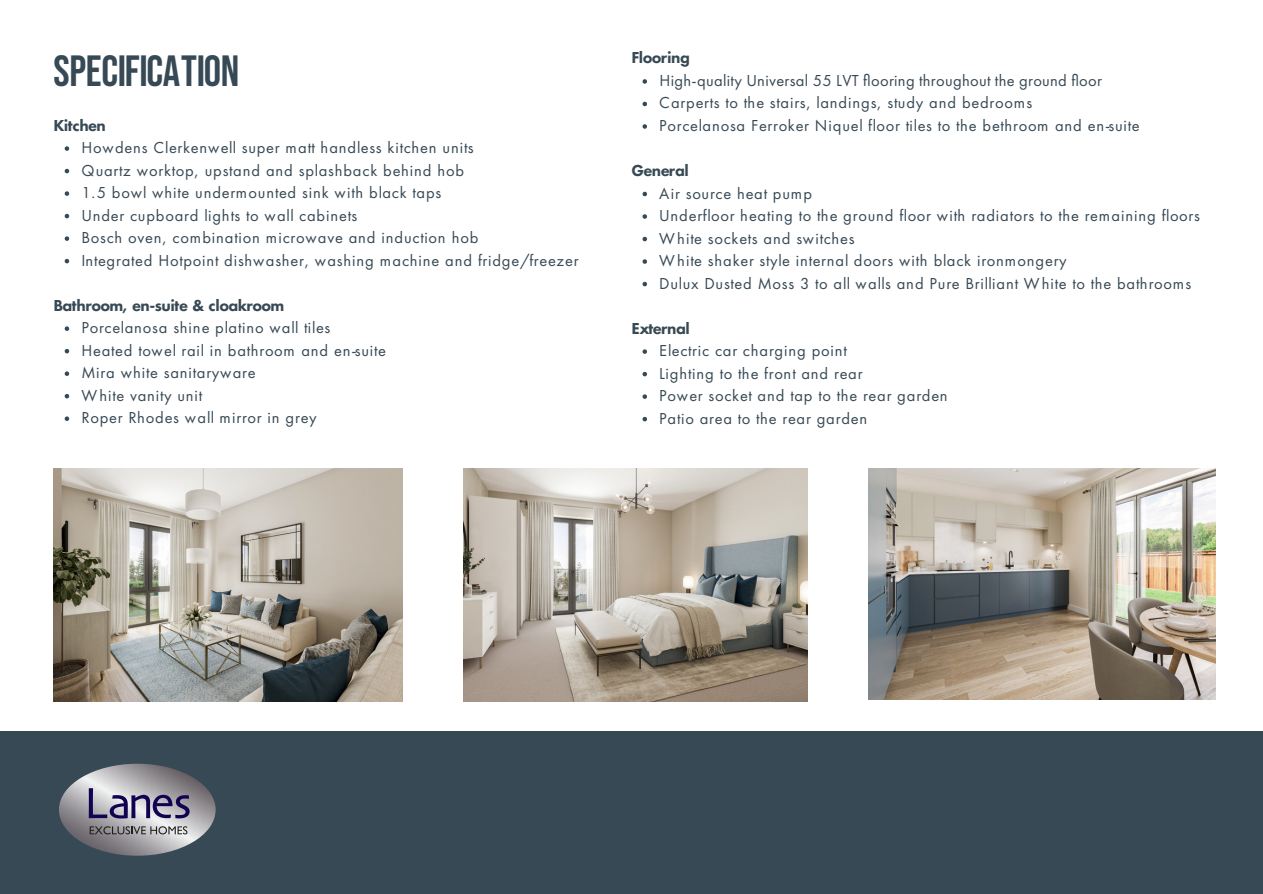
<style>
.page{position:relative;width:1263px;height:894px;background:#fff}
.page>*{position:absolute;margin:0;border:0;box-sizing:border-box;transform-origin:0 0}
.t1{font:43.5px "Bebas Neue";letter-spacing:-.005em;color:#374955}
.t2{font:16.5px/22.5px "Futura PT";letter-spacing:.045em;color:#374955}
.t3{font:16.5px "Futura PT";letter-spacing:.02em;color:#374955}
.t4{font:800 16.5px "Futura PT";letter-spacing:-.03em;color:#374955}
</style>
<div class="page">
<div style="left:0;top:730px;width:1262px;height:162px;background:#374955"></div>
<img style="left:869px;top:468px;width:346px;height:230px">
<img style="left:53px;top:468px;width:349px;height:233px">
<img style="left:464px;top:468px;width:343px;height:233px">
<svg style="left:65px;top:146px;width:4px;height:5px"></svg>
<svg style="left:65px;top:169px;width:4px;height:4px"></svg>
<svg style="left:65px;top:191px;width:4px;height:5px"></svg>
<svg style="left:65px;top:214px;width:4px;height:4px"></svg>
<svg style="left:65px;top:236px;width:4px;height:5px"></svg>
<svg style="left:65px;top:259px;width:4px;height:4px"></svg>
<svg style="left:65px;top:326px;width:4px;height:5px"></svg>
<svg style="left:65px;top:349px;width:4px;height:4px"></svg>
<svg style="left:65px;top:371px;width:4px;height:5px"></svg>
<svg style="left:65px;top:394px;width:4px;height:4px"></svg>
<svg style="left:65px;top:416px;width:4px;height:5px"></svg>
<svg style="left:642px;top:79px;width:5px;height:5px"></svg>
<svg style="left:642px;top:102px;width:5px;height:4px"></svg>
<svg style="left:642px;top:124px;width:5px;height:5px"></svg>
<svg style="left:642px;top:192px;width:5px;height:4px"></svg>
<svg style="left:642px;top:214px;width:5px;height:5px"></svg>
<svg style="left:642px;top:237px;width:5px;height:4px"></svg>
<svg style="left:642px;top:259px;width:5px;height:5px"></svg>
<svg style="left:642px;top:282px;width:5px;height:4px"></svg>
<svg style="left:642px;top:349px;width:5px;height:5px"></svg>
<svg style="left:642px;top:372px;width:5px;height:4px"></svg>
<svg style="left:642px;top:394px;width:5px;height:5px"></svg>
<svg style="left:642px;top:417px;width:5px;height:4px"></svg>
<svg style="left:59px;top:763px;width:157px;height:92px"></svg>
<h1 class="t1" style="left:53px;top:46px;width:187px">SPECIFICATION</h1>
<p class="t4" style="left:53px;top:115px;width:54px">Kitchen</p>
<p class="t2" style="left:81px;top:136px;width:499px">Howdens Clerkenwell super matt handless kitchen units<br>Quartz worktop, upstand and splashback behind hob<br>1.5 bowl white undermounted sink with black taps<br>Under cupboard lights to wall cabinets<br>Bosch oven, combination microwave and induction hob<br>Integrated Hotpoint dishwasher, washing machine and fridge/freezer</p>
<p class="t4" style="left:54px;top:295px;width:232px">Bathroom, en-suite &amp; cloakroom</p>
<p class="t2" style="left:81px;top:316px;width:306px">Porcelanosa shine platino wall tiles<br>Heated towel rail in bathroom and en-suite<br>Mira white sanitaryware<br>White vanity unit<br>Roper Rhodes wall mirror in grey</p>
<p class="t4" style="left:631px;top:48px;width:60px">Flooring</p>
<p class="t3" style="left:660px;top:71px;width:444px">High-quality Universal 55 LVT flooring throughout the ground floor</p>
<p class="t2" style="left:659px;top:92px;width:482px">Carperts to the stairs, landings, study and bedrooms<br>Porcelanosa Ferroker Niquel floor tiles to the bethroom and en-suite</p>
<p class="t4" style="left:631px;top:160px;width:59px">General</p>
<p class="t2" style="left:659px;top:182px;width:542px">Air source heat pump<br>Underfloor heating to the ground floor with radiators to the remaining floors White sockets and switches<br>White shaker style internal doors with black ironmongery<br>Dulux Dusted Moss 3 to all walls and Pure Brilliant White to the bathrooms</p>
<p class="t4" style="left:631px;top:317px;width:60px">External</p>
<p class="t2" style="left:659px;top:339px;width:290px">Electric car charging point<br>Lighting to the front and rear<br>Power socket and tap to the rear garden<br>Patio area to the rear garden</p>
</div>
